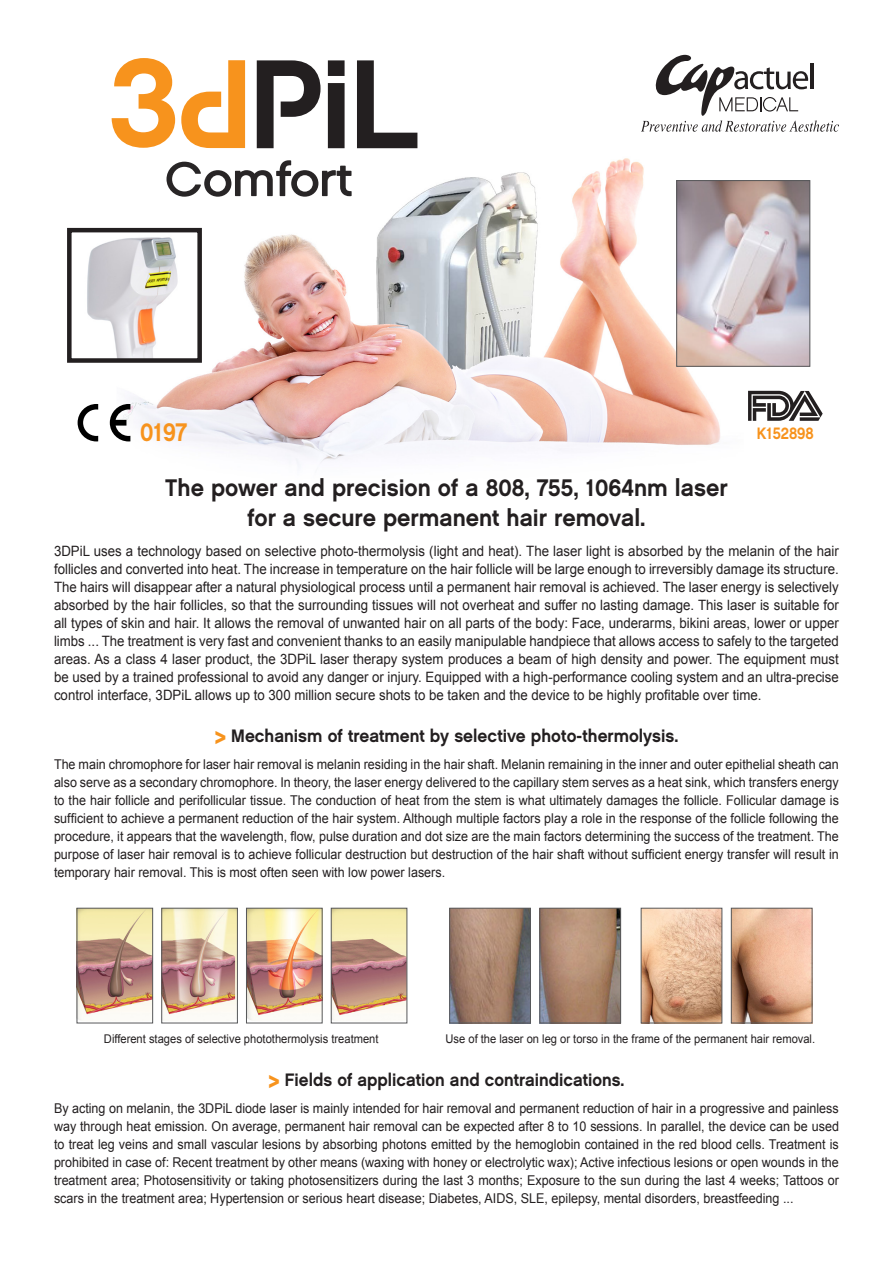
<style>
.page{position:relative;width:893px;height:1263px;background:#fff}
.page>*{position:absolute;margin:0;border:0;box-sizing:border-box;transform-origin:0 0}
.t1{font:25.5px "Chalet New York Nineteen Eighty";color:#f7931d;scale:.9 1}
.t2{font:24px "Chalet New York Nineteen Sixty";color:#231f20;scale:.95 1}
.t3{font:18px "Chalet New York Nineteen Sixty";color:#231f20;scale:.94 1}
.t4{font:18px "Chalet New York Nineteen Sixty";color:#231f20;scale:.93 1}
.t5{font:16.5px "Chalet New York Nineteen Eighty";color:#f7931d;scale:.9 1}
.t6{font:14.25px/18px "Arial";color:#231f20;text-align:justify;scale:.93 1}
.t7{font:13.5px/18px "Arial";color:#231f20;text-align:justify;scale:.93 1}
.t8{font:12px "Arial";color:#231f20;scale:.93 1}
.s1{font-family:"Chalet New York Nineteen Eighty";font-size:27px;color:#f7931d}
.s2{font-size:27px;color:#f7931d}
</style>
<div class="page">
<img style="left:102px;top:86px;width:654px;height:379px">
<svg style="left:166px;top:160px;width:186px;height:37px"></svg>
<svg style="left:112px;top:58px;width:63px;height:90px"></svg>
<svg style="left:257px;top:60px;width:64px;height:88px"></svg>
<svg style="left:328px;top:60px;width:17px;height:88px"></svg>
<svg style="left:357px;top:60px;width:60px;height:88px"></svg>
<svg style="left:181px;top:60px;width:64px;height:88px"></svg>
<img style="left:79px;top:910px;width:72px;height:110px">
<div style="left:77px;top:908px;width:76px;height:115px;border:1px solid #57585a"></div>
<img style="left:451px;top:910px;width:78px;height:111px">
<div style="left:449px;top:908px;width:82px;height:115px;border:1px solid #57585a"></div>
<img style="left:542px;top:910px;width:77px;height:111px">
<div style="left:540px;top:908px;width:81px;height:115px;border:1px solid #57585a"></div>
<img style="left:643px;top:910px;width:77px;height:111px">
<div style="left:641px;top:908px;width:81px;height:115px;border:1px solid #57585a"></div>
<img style="left:733px;top:910px;width:77px;height:111px">
<div style="left:731px;top:908px;width:81px;height:115px;border:1px solid #57585a"></div>
<img style="left:163px;top:910px;width:73px;height:111px">
<div style="left:161px;top:908px;width:77px;height:115px;border:1px solid #57585a"></div>
<img style="left:248px;top:910px;width:72px;height:111px">
<div style="left:246px;top:908px;width:76px;height:115px;border:1px solid #57585a"></div>
<img style="left:333px;top:910px;width:72px;height:110px">
<div style="left:331px;top:908px;width:76px;height:115px;border:1px solid #57585a"></div>
<img style="left:87px;top:233px;width:110px;height:125px">
<div style="left:67px;top:228px;width:135px;height:135px;border:4px solid #231f20"></div>
<svg style="left:78px;top:404px;width:20px;height:37px"></svg>
<svg style="left:110px;top:404px;width:20px;height:37px"></svg>
<svg style="left:641px;top:55px;width:198px;height:77px"></svg>
<svg style="left:748px;top:391px;width:75px;height:30px"></svg>
<img style="left:678px;top:182px;width:130px;height:182px">
<div style="left:676px;top:180px;width:134px;height:186px;border:1px solid #57585a"></div>
<p class="t1" style="left:140px;top:417px;width:54px">0197</p>
<p class="t5" style="left:757px;top:423px;width:65px">K152898</p>
<p class="t2" style="left:165px;top:473px;width:593px">The power and precision of a 808, 755, 1064nm laser</p>
<p class="t2" style="left:247px;top:503px;width:421px">for a secure permanent hair removal.</p>
<p class="t6" style="left:54px;top:543px;width:845px">3DPiL uses a technology based on selective photo-thermolysis (light and heat). The laser light is absorbed by the melanin of the hair follicles and converted into heat. The increase in temperature on the hair follicle will be large enough to irreversibly damage its structure.<br>The hairs will disappear after a natural physiological process until a permanent hair removal is achieved. The laser energy is selectively absorbed by the hair follicles, so that the surrounding tissues will not overheat and suffer no lasting damage. This laser is suitable for all types of skin and hair. It allows the removal of unwanted hair on all parts of the body: Face, underarms, bikini areas, lower or upper limbs ... The treatment is very fast and convenient thanks to an easily manipulable handpiece that allows access to safely to the targeted areas. As a class 4 laser product, the 3DPiL laser therapy system produces a beam of high density and power. The equipment must be used by a trained professional to avoid any danger or injury. Equipped with a high-performance cooling system and an ultra-precise control interface, 3DPiL allows up to 300 million secure shots to be taken and the device to be highly profitable over time.</p>
<p class="t3" style="left:215px;top:725px;width:495px"><span class="s1">&gt;</span> Mechanism of treatment by selective photo-thermolysis.</p>
<p class="t7" style="left:54px;top:755px;width:845px">The main chromophore for laser hair removal is melanin residing in the hair shaft. Melanin remaining in the inner and outer epithelial sheath can also serve as a secondary chromophore. In theory, the laser energy delivered to the capillary stem serves as a heat sink, which transfers energy to the hair follicle and perifollicular tissue. The conduction of heat from the stem is what ultimately damages the follicle. Follicular damage is sufficient to achieve a permanent reduction of the hair system. Although multiple factors play a role in the response of the follicle following the procedure, it appears that the wavelength, flow, pulse duration and dot size are the main factors determining the success of the treatment. The purpose of laser hair removal is to achieve follicular destruction but destruction of the hair shaft without sufficient energy transfer will result in temporary hair removal. This is most often seen with low power lasers.</p>
<p class="t8" style="left:104px;top:1030px;width:297px">Different stages of selective photothermolysis treatment</p>
<p class="t8" style="left:445px;top:1030px;width:399px">Use of the laser on leg or torso in the frame of the permanent hair removal.</p>
<p class="t4" style="left:268px;top:1069px;width:384px"><span class="s2">&gt;</span> Fields of application and contraindications.</p>
<p class="t7" style="left:54px;top:1099px;width:845px">By acting on melanin, the 3DPiL diode laser is mainly intended for hair removal and permanent reduction of hair in a progressive and painless way through heat emission. On average, permanent hair removal can be expected after 8 to 10 sessions. In parallel, the device can be used to treat leg veins and small vascular lesions by absorbing photons emitted by the hemoglobin contained in the red blood cells. Treatment is prohibited in case of: Recent treatment by other means (waxing with honey or electrolytic wax); Active infectious lesions or open wounds in the treatment area; Photosensitivity or taking photosensitizers during the last 3 months; Exposure to the sun during the last 4 weeks; Tattoos or scars in the treatment area; Hypertension or serious heart disease; Diabetes, AIDS, SLE, epilepsy, mental disorders, breastfeeding ...</p>
</div>
